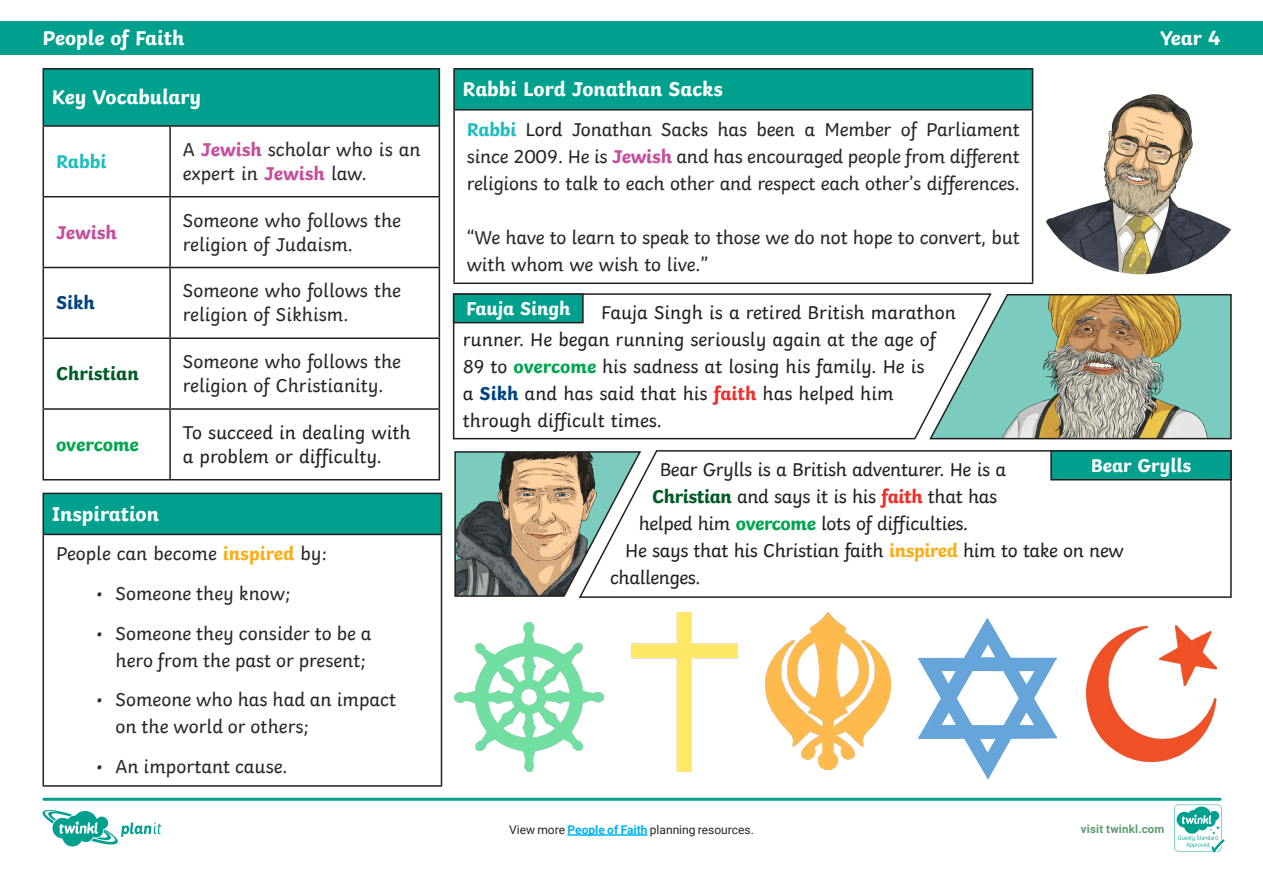
<style>
.page{position:relative;width:1263px;height:893px;background:#fff}
.page>*{position:absolute;margin:0;border:0;box-sizing:border-box;transform-origin:0 0}
.Heading_3{font:700 21px "Twinkl";color:#fff}
.KS2_Body_Copy{font:19.5px/27px "Twinkl";color:#282526}
.KS2_Body_Copy-2{font:19.5px/27px "Twinkl";color:#231f20}
.KS2_Body_Copy-3{font:19.5px "Twinkl";letter-spacing:-.02em;color:#231f20}
.t1{font:700 19.5px "Twinkl";color:#fff}
.KS2_Body_Copy-4{font:700 19.5px "Twinkl";color:#005b26}
.KS2_Body_Copy-5{font:700 19.5px "Twinkl";color:#00a54f}
.KS2_Body_Copy-6{font:700 19.5px "Twinkl";color:#c74d9d}
.KS2_Body_Copy-7{font:700 19.5px "Twinkl";color:#21bdbd}
.KS2_Body_Copy-8{font:700 19.5px "Twinkl";color:#004281}
.t2{font:12px "Roboto";color:#282526}
.t3{font:700 11.4px "Roboto";letter-spacing:.02em;color:#5d9b71}
.s1{font-weight:700;color:#c74d9d}
.s2{font-weight:700;color:#faaf18}
.s3{font-weight:700;color:#21bdbd}
.s4{color:#231f20}
.s5{font-weight:700;color:#00a54f}
.s6{font-weight:700;color:#004281}
.s7{font-weight:700;color:#ee302d}
.s8{font-weight:700;color:#005b26}
.s9{font-weight:700;color:#00b3ef}
</style>
<div class="page">
<div style="left:0;top:21px;width:1263px;height:34px;background:#00a08f"></div>
<svg style="left:642px;top:450px;width:590px;height:148px"></svg>
<div style="left:43px;top:69px;width:396px;height:57px;background:#00a08f"></div>
<hr style="left:43px;top:127px;width:1px;height:69px;background:#231f20">
<hr style="left:169px;top:127px;width:2px;height:69px;background:#231f20">
<hr style="left:439px;top:127px;width:1px;height:69px;background:#231f20">
<hr style="left:43px;top:196px;width:127px;height:1px;background:#231f20">
<hr style="left:43px;top:197px;width:1px;height:70px;background:#231f20">
<hr style="left:170px;top:196px;width:270px;height:1px;background:#231f20">
<hr style="left:169px;top:197px;width:2px;height:70px;background:#231f20">
<hr style="left:439px;top:197px;width:1px;height:70px;background:#231f20">
<hr style="left:43px;top:267px;width:127px;height:1px;background:#231f20">
<hr style="left:43px;top:268px;width:1px;height:69px;background:#231f20">
<hr style="left:170px;top:267px;width:270px;height:1px;background:#231f20">
<hr style="left:169px;top:268px;width:2px;height:69px;background:#231f20">
<hr style="left:439px;top:268px;width:1px;height:69px;background:#231f20">
<hr style="left:43px;top:337px;width:127px;height:2px;background:#231f20">
<hr style="left:43px;top:339px;width:1px;height:69px;background:#231f20">
<hr style="left:170px;top:337px;width:270px;height:2px;background:#231f20">
<hr style="left:169px;top:339px;width:2px;height:69px;background:#231f20">
<hr style="left:439px;top:339px;width:1px;height:69px;background:#231f20">
<hr style="left:43px;top:408px;width:127px;height:2px;background:#231f20">
<hr style="left:43px;top:410px;width:1px;height:69px;background:#231f20">
<hr style="left:170px;top:408px;width:270px;height:2px;background:#231f20">
<hr style="left:169px;top:410px;width:2px;height:69px;background:#231f20">
<hr style="left:439px;top:410px;width:1px;height:69px;background:#231f20">
<hr style="left:43px;top:479px;width:127px;height:1px;background:#231f20">
<hr style="left:170px;top:479px;width:270px;height:1px;background:#231f20">
<hr style="left:439px;top:70px;width:1px;height:55px;background:#231f20">
<hr style="left:43px;top:68px;width:127px;height:2px;background:#231f20">
<hr style="left:43px;top:70px;width:1px;height:55px;background:#231f20">
<hr style="left:170px;top:68px;width:270px;height:2px;background:#231f20">
<hr style="left:43px;top:125px;width:127px;height:2px;background:#231f20">
<hr style="left:170px;top:125px;width:270px;height:2px;background:#231f20">
<div style="left:454px;top:69px;width:578px;height:41px;background:#00a08f"></div>
<hr style="left:1032px;top:70px;width:1px;height:39px;background:#231f20">
<hr style="left:453px;top:111px;width:2px;height:172px;background:#231f20">
<hr style="left:1032px;top:111px;width:1px;height:172px;background:#231f20">
<hr style="left:453px;top:283px;width:580px;height:1px;background:#231f20">
<hr style="left:453px;top:68px;width:580px;height:2px;background:#231f20">
<hr style="left:453px;top:70px;width:2px;height:39px;background:#231f20">
<hr style="left:453px;top:109px;width:580px;height:2px;background:#231f20">
<img style="left:992px;top:294px;width:240px;height:146px">
<svg style="left:454px;top:451px;width:188px;height:147px"></svg>
<svg style="left:452px;top:293px;width:540px;height:147px"></svg>
<div style="left:454px;top:294px;width:129px;height:29px;background:#00a08f"></div>
<div style="left:453px;top:293px;width:131px;height:30px;border:2px solid #231f20"></div>
<div style="left:1051px;top:451px;width:180px;height:29px;background:#00a08f"></div>
<div style="left:1050px;top:450px;width:182px;height:30px;border:2px solid #231f20"></div>
<div style="left:43px;top:493px;width:398px;height:41px;background:#00a08f"></div>
<hr style="left:441px;top:494px;width:1px;height:40px;background:#231f20">
<hr style="left:43px;top:535px;width:1px;height:250px;background:#231f20">
<hr style="left:441px;top:535px;width:1px;height:250px;background:#231f20">
<hr style="left:43px;top:785px;width:399px;height:2px;background:#231f20">
<hr style="left:43px;top:493px;width:399px;height:1px;background:#231f20">
<hr style="left:43px;top:494px;width:1px;height:40px;background:#231f20">
<hr style="left:43px;top:534px;width:399px;height:1px;background:#231f20">
<img style="left:1032px;top:94px;width:200px;height:180px">
<img style="left:454px;top:622px;width:150px;height:150px">
<img style="left:631px;top:612px;width:107px;height:160px">
<img style="left:765px;top:612px;width:126px;height:158px">
<img style="left:918px;top:619px;width:139px;height:159px">
<img style="left:1087px;top:625px;width:129px;height:136px">
<svg style="left:42px;top:798px;width:1182px;height:54px"></svg>
<p class="Heading_3" style="left:43px;top:21px;width:143px">People of Faith</p>
<p class="Heading_3" style="left:1160px;top:21px;width:62px">Year 4</p>
<p class="Heading_3" style="left:52px;top:80px;width:151px">Key Vocabulary</p>
<p class="KS2_Body_Copy-7" style="left:56px;top:145px;width:52px">Rabbi</p>
<p class="KS2_Body_Copy-6" style="left:56px;top:216px;width:62px">Jewish</p>
<p class="KS2_Body_Copy-8" style="left:56px;top:287px;width:40px">Sikh</p>
<p class="KS2_Body_Copy-4" style="left:56px;top:357px;width:84px">Christian</p>
<p class="KS2_Body_Copy-5" style="left:56px;top:428px;width:84px">overcome</p>
<p class="KS2_Body_Copy" style="left:183px;top:136px;width:239px;line-height:24px">A <span class="s1">Jewish</span> scholar who is an expert in <span class="s1">Jewish</span> law.</p>
<p class="KS2_Body_Copy" style="left:183px;top:206px;width:220px;line-height:24px">Someone who follows the religion of Judaism.</p>
<p class="KS2_Body_Copy" style="left:183px;top:277px;width:220px;line-height:24px">Someone who follows the religion of Sikhism.</p>
<p class="KS2_Body_Copy" style="left:183px;top:348px;width:220px;line-height:24px">Someone who follows the religion of Christianity.</p>
<p class="KS2_Body_Copy-2" style="left:183px;top:419px;width:229px;line-height:24px">To succeed in dealing with a problem or difficulty.</p>
<p class="Heading_3" style="left:52px;top:496px;width:109px">Inspiration</p>
<p class="KS2_Body_Copy" style="left:56px;top:538px;width:272px">People can become <span class="s2">inspired</span> by:</p>
<p class="KS2_Body_Copy" style="left:96px;top:578px;width:196px">• Someone they know;</p>
<p class="KS2_Body_Copy" style="left:96px;top:618px;width:277px;text-align:right">• Someone they consider to be a hero from the past or present;</p>
<p class="KS2_Body_Copy" style="left:116px;top:685px;width:282px;text-indent:-19px">• Someone who has had an impact on the world or others;</p>
<p class="KS2_Body_Copy" style="left:96px;top:751px;width:193px">• An important cause.</p>
<p class="Heading_3" style="left:463px;top:72px;width:262px">Rabbi Lord Jonathan Sacks</p>
<p class="KS2_Body_Copy" style="left:467px;top:114px;width:554px;text-align:justify"><span class="s3">Rabbi</span> <span class="s4">Lord Jo</span>nathan Sacks has been a Member of Parliament since 2009. He is <span class="s1">Jewish</span> and has encouraged people from different religions to talk to each other and respect each other’s differences.</p>
<p class="KS2_Body_Copy" style="left:467px;top:222px;width:554px">“We have to learn to speak to those we do not hope to convert, but with whom we wish to live.”</p>
<p class="KS2_Body_Copy-2" style="left:463px;top:297px;width:494px;text-indent:138px">Fauja Singh is a retired British marathon runner. He began running seriously again at the age of 89 to <span class="s5">overcome</span> his sadness at losing his family. He is<br>a <span class="s6">Sikh</span> and has said that his <span class="s7">faith</span> has helped him through difficult times.</p>
<p class="t1" style="left:466px;top:292px;width:106px">Fauja Singh</p>
<p class="t1" style="left:1091px;top:449px;width:102px">Bear Grylls</p>
<p class="KS2_Body_Copy-3" style="left:660px;top:455px;width:348px">Bear Grylls is a British adventurer. He is a</p>
<p class="KS2_Body_Copy-3" style="left:652px;top:482px;width:346px"><span class="s8">Christian</span> and says it is his <span class="s7">faith</span> that has</p>
<p class="KS2_Body_Copy-3" style="left:639px;top:509px;width:331px">helped him <span class="s5">overcome</span> lots of difficulties.</p>
<p class="KS2_Body_Copy-3" style="left:625px;top:536px;width:500px">He says that his Christian faith <span class="s2">inspired</span> him to take on new</p>
<p class="KS2_Body_Copy-3" style="left:610px;top:563px;width:92px">challenges.</p>
<p class="t2" style="left:509px;top:821px;width:246px">View more <span class="s9">People of Faith</span> planning resources.</p>
<p class="t3" style="left:1081px;top:821px;width:85px">visit twinkl.com</p>
</div>
